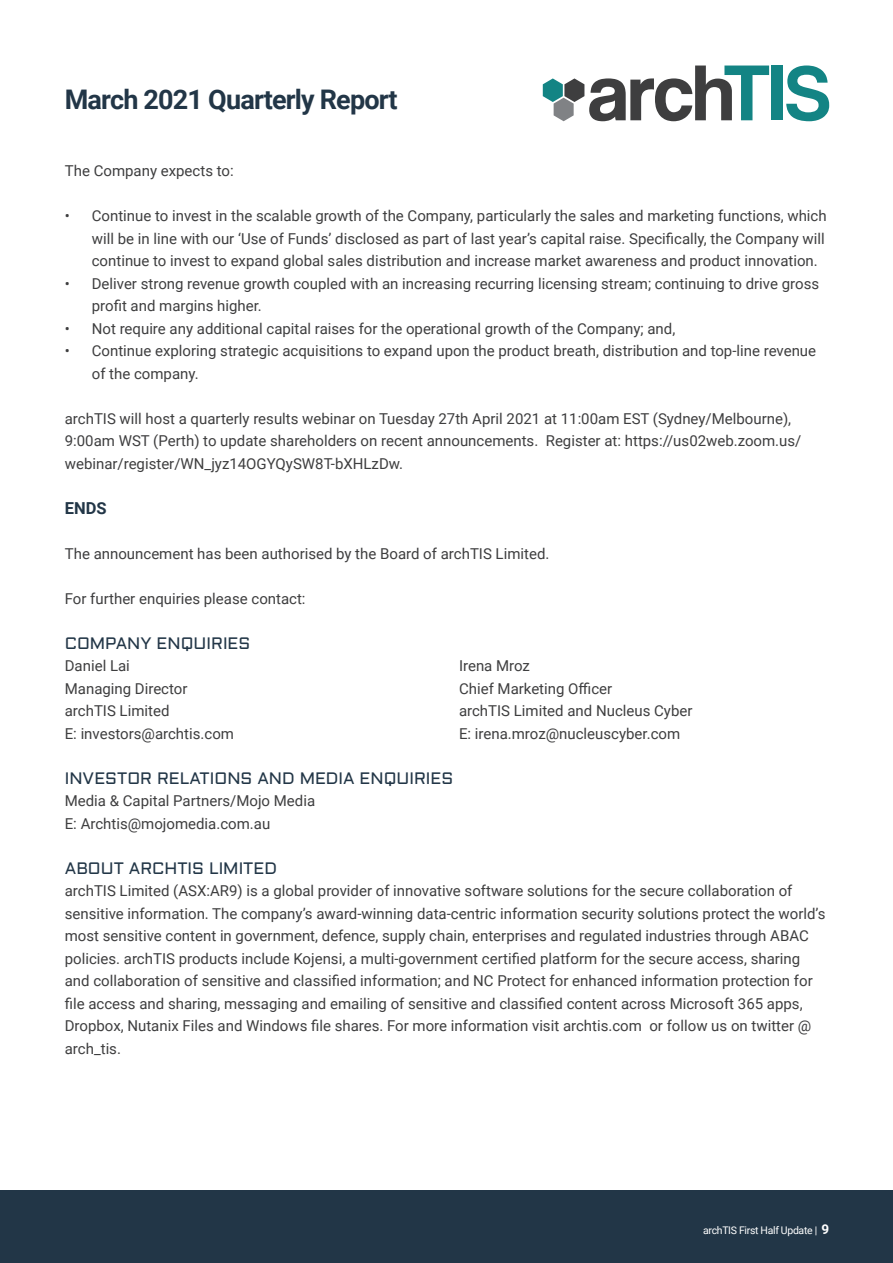
<style>
.page{position:relative;width:893px;height:1263px;background:#fff}
.page>*{position:absolute;margin:0;border:0;box-sizing:border-box;transform-origin:0 0}
.t1{font:700 27px "Roboto";letter-spacing:-.03em;color:#223647}
.Title_4{font:16.5px "Aldrich";color:#223647}
.Title_3{font:700 16.5px "Roboto";color:#223647}
.PLAIN{font:15px/22.5px "Roboto";color:#3e3e3f}
.t2{font:10.5px "Roboto";letter-spacing:-.03em;color:#fff}
.s1{font-weight:700;font-size:13.5px}
</style>
<div class="page">
<svg style="left:543px;top:66px;width:226px;height:55px"></svg>
<div style="left:771px;top:66px;width:11px;height:54px;background:#138484"></div>
<svg style="left:786px;top:65px;width:43px;height:56px"></svg>
<div style="left:0;top:1190px;width:893px;height:73px;background:#223647"></div>
<h1 class="t1" style="left:65px;top:80px;width:334px">March 2021 Quarterly Report</h1>
<p class="PLAIN" style="left:65px;top:159px;width:170px">The Company expects to:</p>
<p class="PLAIN" style="left:92px;top:204px;width:736px;text-indent:-27px">• Continue to invest in the scalable growth of the Company, particularly the sales and marketing functions, which will be in line with our ‘Use of Funds’ disclosed as part of last year’s capital raise. Specifically, the Company will continue to invest to expand global sales distribution and increase market awareness and product innovation.</p>
<p class="PLAIN" style="left:92px;top:272px;width:729px;text-indent:-27px">• Deliver strong revenue growth coupled with an increasing recurring licensing stream; continuing to drive gross profit and margins higher.</p>
<p class="PLAIN" style="left:65px;top:317px;width:612px">• Not require any additional capital raises for the operational growth of the Company; and,</p>
<p class="PLAIN" style="left:92px;top:339px;width:726px;text-indent:-27px">• Continue exploring strategic acquisitions to expand upon the product breath, distribution and top-line revenue of the company.</p>
<p class="PLAIN" style="left:65px;top:407px;width:738px">archTIS will host a quarterly results webinar on Tuesday 27th April 2021 at 11:00am EST (Sydney/Melbourne),<br>9:00am WST (Perth) to update shareholders on recent announcements. Register at: https://us02web.zoom.us/ webinar/register/WN_jyz14OGYQySW8T-bXHLzDw.</p>
<p class="Title_3" style="left:65px;top:496px;width:43px">ENDS</p>
<p class="PLAIN" style="left:65px;top:542px;width:486px">The announcement has been authorised by the Board of archTIS Limited.</p>
<p class="PLAIN" style="left:65px;top:587px;width:242px">For further enquiries please contact:</p>
<p class="Title_4" style="left:65px;top:632px;width:187px">COMPANY ENQUIRIES</p>
<p class="PLAIN" style="left:65px;top:654px;width:67px">Daniel Lai</p>
<p class="PLAIN" style="left:65px;top:677px;width:124px">Managing Director</p>
<p class="PLAIN" style="left:65px;top:699px;width:106px">archTIS Limited</p>
<p class="PLAIN" style="left:65px;top:722px;width:171px">E: investors@archtis.com</p>
<p class="Title_4" style="left:65px;top:767px;width:390px">INVESTOR RELATIONS AND MEDIA ENQUIRIES</p>
<p class="PLAIN" style="left:65px;top:789px;width:252px">Media &amp; Capital Partners/Mojo Media</p>
<p class="PLAIN" style="left:65px;top:812px;width:207px">E: Archtis@mojomedia.com.au</p>
<p class="Title_4" style="left:65px;top:857px;width:214px">ABOUT ARCHTIS LIMITED</p>
<p class="PLAIN" style="left:65px;top:879px;width:762px">archTIS Limited (ASX:AR9) is a global provider of innovative software solutions for the secure collaboration of sensitive information. The company’s award-winning data-centric information security solutions protect the world’s most sensitive content in government, defence, supply chain, enterprises and regulated industries through ABAC policies. archTIS products include Kojensi, a multi-government certified platform for the secure access, sharing and collaboration of sensitive and classified information; and NC Protect for enhanced information protection for file access and sharing, messaging and emailing of sensitive and classified content across Microsoft 365 apps, Dropbox, Nutanix Files and Windows file shares. For more information visit archtis.com or follow us on twitter @ arch_tis.</p>
<p class="PLAIN" style="left:459px;top:654px;width:73px">Irena Mroz</p>
<p class="PLAIN" style="left:459px;top:677px;width:155px">Chief Marketing Officer</p>
<p class="PLAIN" style="left:459px;top:699px;width:235px">archTIS Limited and Nucleus Cyber</p>
<p class="PLAIN" style="left:459px;top:722px;width:223px">E: irena.mroz@nucleuscyber.com</p>
<p class="t2" style="left:703px;top:1222px;width:128px">archTIS First Half Update | <span class="s1">9</span></p>
</div>
